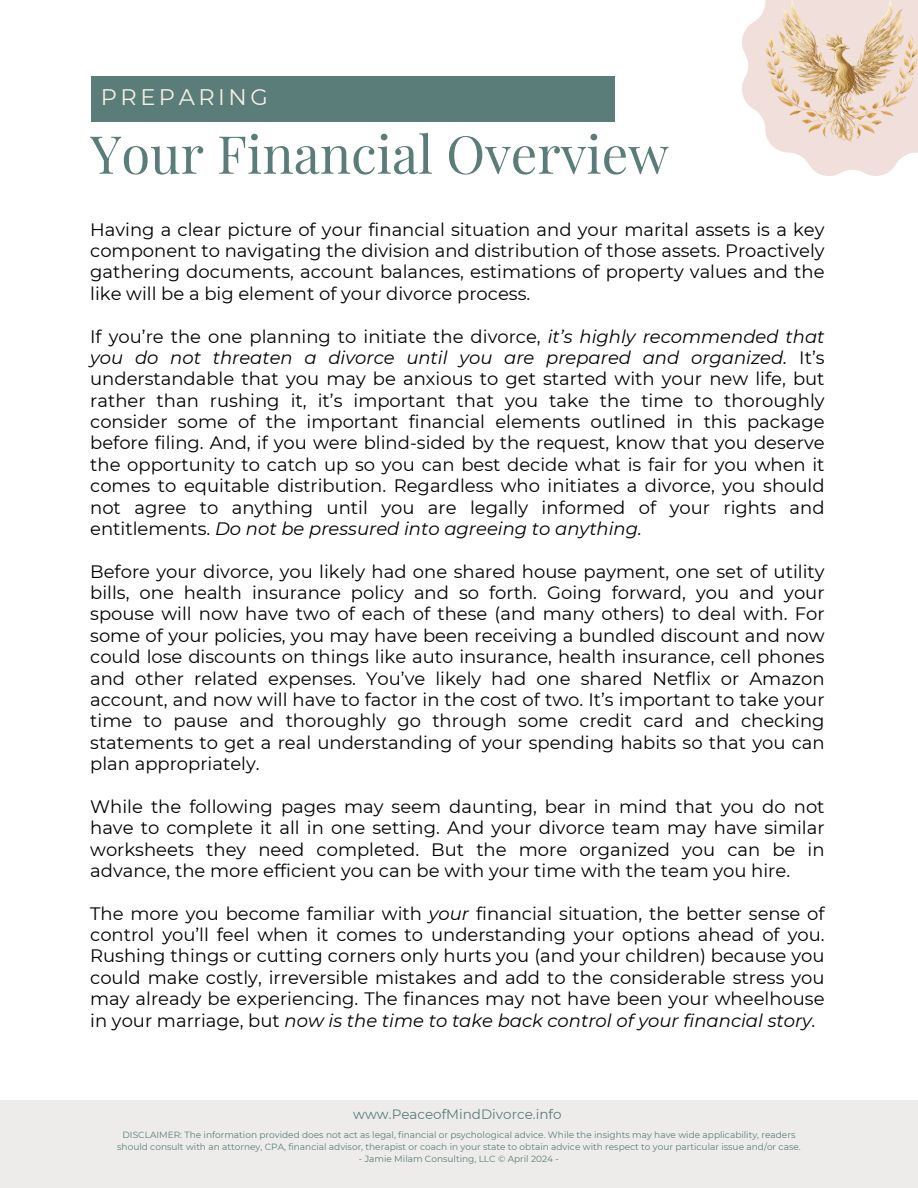
<style>
.page{position:relative;width:918px;height:1188px;background:#fff}
.page>*{position:absolute;margin:0;border:0;box-sizing:border-box;transform-origin:0 0}
.t1{font:52.5px "Playfair Display";color:#5b7d79}
.t2{font:22.5px "Montserrat";letter-spacing:.16em;color:#f5f0e6}
.t3{font:18px/21.3px "Montserrat";color:#000;text-align:justify}
.t4{font:13.5px "Montserrat";color:#5b7d79}
.t5{font:9px/12px "Montserrat";color:#5b7d79;text-align:center}
.s1{font-style:italic}
</style>
<div class="page">
<svg style="left:742px;top:22px;width:162px;height:154px"></svg>
<img style="left:754px;top:0;width:164px;height:156px">
<div style="left:0;top:1100px;width:918px;height:88px;background:#edeceb"></div>
<div style="left:92px;top:76px;width:523px;height:46px;background:#5b7d79"></div>
<p class="t2" style="left:101px;top:83px;width:169px">PREPARING</p>
<h2 class="t1" style="left:90px;top:117px;width:580px">Your Financial Overview</h2>
<h1 class="t3" style="left:90px;top:219px;width:736px">Having a clear picture of your financial situation and your marital assets is a key component to navigating the division and distribution of those assets. Proactively gathering documents, account balances, estimations of property values and the like will be a big element of your divorce process.</h1>
<h3 class="t3" style="left:90px;top:325px;width:736px">If you’re the one planning to initiate the divorce, <span class="s1">it’s highly recommended that you do not threaten a divorce until you are prepared and organized.</span> It’s understandable that you may be anxious to get started with your new life, but rather than rushing it, it’s important that you take the time to thoroughly consider some of the important financial elements outlined in this package before filing. And, if you were blind-sided by the request, know that you deserve the opportunity to catch up so you can best decide what is fair for you when it comes to equitable distribution. Regardless who initiates a divorce, you should not agree to anything until you are legally informed of your rights and entitlements. <span class="s1">Do not be pressured into agreeing to anything.</span></h3>
<h3 class="t3" style="left:90px;top:561px;width:736px">Before your divorce, you likely had one shared house payment, one set of utility bills, one health insurance policy and so forth. Going forward, you and your spouse will now have two of each of these (and many others) to deal with. For some of your policies, you may have been receiving a bundled discount and now could lose discounts on things like auto insurance, health insurance, cell phones and other related expenses. You’ve likely had one shared Netflix or Amazon account, and now will have to factor in the cost of two. It’s important to take your time to pause and thoroughly go through some credit card and checking statements to get a real understanding of your spending habits so that you can plan appropriately.</h3>
<h3 class="t3" style="left:90px;top:796px;width:736px">While the following pages may seem daunting, bear in mind that you do not have to complete it all in one setting. And your divorce team may have similar worksheets they need completed. But the more organized you can be in advance, the more efficient you can be with your time with the team you hire.</h3>
<h3 class="t3" style="left:90px;top:903px;width:736px">The more you become familiar with <span class="s1">your</span> financial situation, the better sense of control you’ll feel when it comes to understanding your options ahead of you.<br>Rushing things or cutting corners only hurts you (and your children) because you could make costly, irreversible mistakes and add to the considerable stress you may already be experiencing. The finances may not have been your wheelhouse in your marriage, but <span class="s1">now is the time to take back control of your financial story.</span></h3>
<h3 class="t4" style="left:353px;top:1105px;width:210px">www.PeaceofMindDivorce.info</h3>
<h4 class="t5" style="left:117px;top:1128px;width:685px">DISCLAIMER: The information provided does not act as legal, financial or psychological advice. While the insights may have wide applicability, readers should consult with an attorney, CPA, financial advisor, therapist or coach in your state to obtain advice with respect to your particular issue and/or case.</h4>
<p class="t5" style="left:359px;top:1152px;width:202px">- Jamie Milam Consulting, LLC © April 2024 -</p>
</div>
